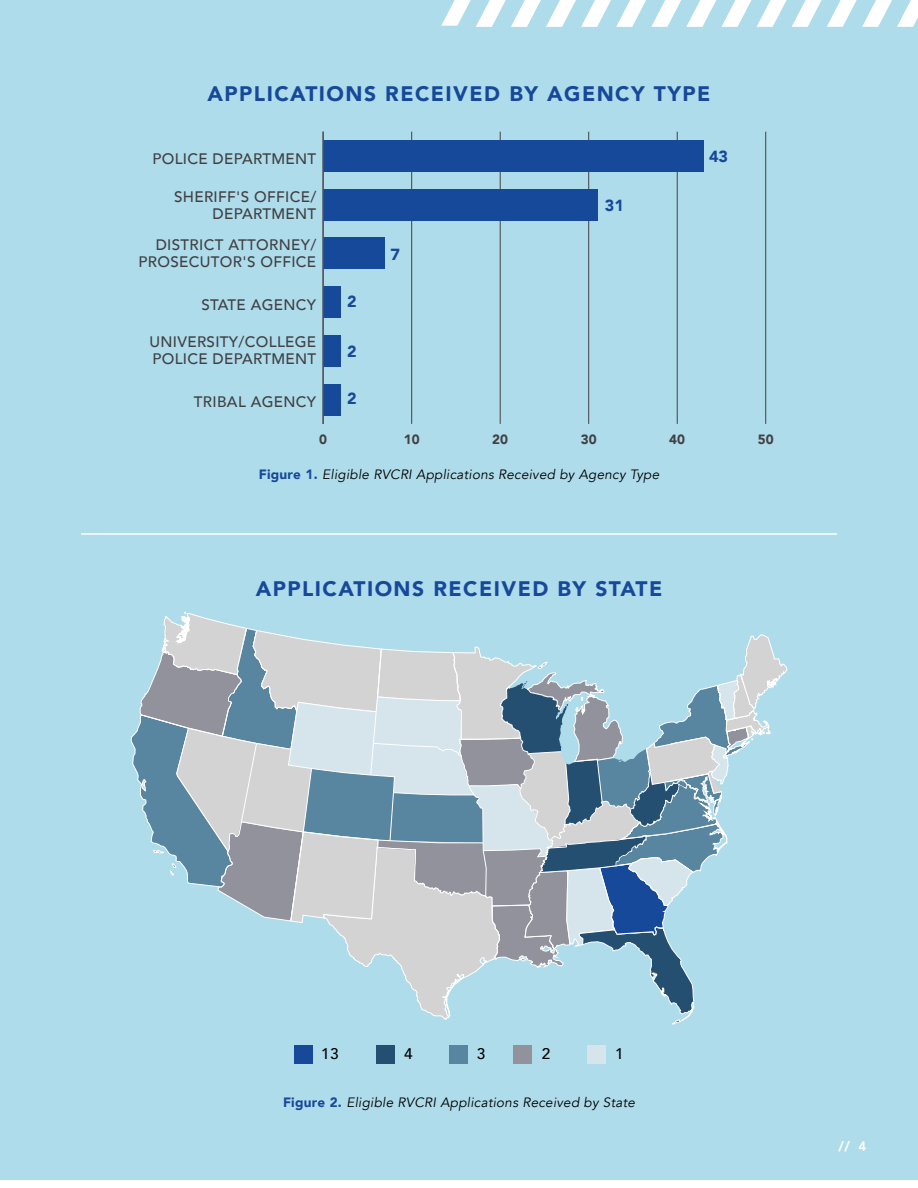
<style>
.page{position:relative;width:918px;height:1188px;background:#aedceb}
.page>*{position:absolute;margin:0;border:0;box-sizing:border-box;transform-origin:0 0}
.t1{font:900 21px "Avenir";letter-spacing:.07em;color:#17499b}
.t2{font:900 16.05px "Avenir";color:#17499b}
.t3{font:500 15.45px "Avenir";color:#000}
.t4{font:500 15.15px/17px "Avenir";letter-spacing:.02em;color:#414042;text-align:right}
.t5{font:italic 13.5px "Avenir";letter-spacing:.02em;color:#000}
.t6{font:900 13.5px "Avenir";color:#fff}
.t7{font:900 13.35px "Avenir";color:#414042}
.s1{font-weight:900;font-style:normal;color:#17499b}
.s2{font-weight:800}
</style>
<div class="page">
<svg style="left:722px;top:0;width:196px;height:27px"></svg>
<svg style="left:441px;top:0;width:275px;height:27px"></svg>
<svg style="left:130px;top:612px;width:658px;height:413px"></svg>
<div style="left:294px;top:1045px;width:19px;height:19px;background:#17499b"></div>
<div style="left:376px;top:1045px;width:19px;height:19px;background:#254f71"></div>
<div style="left:450px;top:1045px;width:18px;height:19px;background:#5886a0"></div>
<div style="left:513px;top:1045px;width:19px;height:19px;background:#91929b"></div>
<div style="left:587px;top:1045px;width:19px;height:19px;background:#d5e5eb"></div>
<hr style="left:411px;top:132px;width:1px;height:292px;background:#414042">
<hr style="left:500px;top:132px;width:1px;height:292px;background:#414042">
<hr style="left:588px;top:132px;width:1px;height:292px;background:#414042">
<hr style="left:677px;top:132px;width:1px;height:292px;background:#414042">
<hr style="left:765px;top:132px;width:1px;height:292px;background:#414042">
<div style="left:323px;top:140px;width:381px;height:32px;background:#17499b"></div>
<div style="left:323px;top:189px;width:275px;height:31px;background:#17499b"></div>
<div style="left:323px;top:238px;width:62px;height:31px;background:#17499b"></div>
<div style="left:323px;top:287px;width:18px;height:31px;background:#17499b"></div>
<div style="left:323px;top:335px;width:18px;height:31px;background:#17499b"></div>
<div style="left:323px;top:384px;width:18px;height:31px;background:#17499b"></div>
<hr style="left:323px;top:132px;width:1px;height:292px;background:#414042">
<hr style="left:81px;top:533px;width:756px;height:2px;background:#fff">
<div style="left:0;top:1181px;width:918px;height:7px;background:#fff"></div>
<h1 class="t1" style="left:208px;top:76px;width:504px">APPLICATIONS RECEIVED BY AGENCY TYPE</h1>
<p class="t4" style="left:152px;top:149px;width:165px">POLICE DEPARTMENT</p>
<p class="t2" style="left:709px;top:143px;width:21px">43</p>
<p class="t2" style="left:605px;top:192px;width:21px">31</p>
<p class="t2" style="left:391px;top:240px;width:11px">7</p>
<p class="t2" style="left:347px;top:288px;width:11px">2</p>
<p class="t2" style="left:347px;top:337px;width:11px">2</p>
<p class="t2" style="left:347px;top:385px;width:11px">2</p>
<p class="t4" style="left:174px;top:187px;width:144px">SHERIFF'S OFFICE/<br>DEPARTMENT</p>
<p class="t4" style="left:139px;top:235px;width:179px">DISTRICT ATTORNEY/<br>PROSECUTOR'S OFFICE</p>
<p class="t4" style="left:202px;top:295px;width:116px">STATE AGENCY</p>
<p class="t4" style="left:150px;top:332px;width:168px;text-align:left">UNIVERSITY/COLLEGE<br>POLICE DEPARTMENT</p>
<p class="t4" style="left:194px;top:393px;width:124px">TRIBAL AGENCY</p>
<p class="t7" style="left:319px;top:428px;width:9px">0</p>
<p class="t7" style="left:404px;top:428px;width:17px">10</p>
<p class="t7" style="left:492px;top:428px;width:17px">20</p>
<p class="t7" style="left:581px;top:428px;width:17px">30</p>
<p class="t7" style="left:669px;top:428px;width:17px">40</p>
<p class="t7" style="left:758px;top:428px;width:17px">50</p>
<p class="t5" style="left:259px;top:467px;width:402px"><span class="s1">Figure 1.</span> Eligible RVCRI Applications Received by Agency Type</p>
<h1 class="t1" style="left:256px;top:570px;width:408px">APPLICATIONS RECEIVED BY STATE</h1>
<p class="t3" style="left:321px;top:1041px;width:19px">13</p>
<p class="t3" style="left:404px;top:1041px;width:10px">4</p>
<p class="t3" style="left:477px;top:1041px;width:10px">3</p>
<p class="t3" style="left:542px;top:1041px;width:10px">2</p>
<p class="t3" style="left:615px;top:1041px;width:10px">1</p>
<p class="t5" style="left:283px;top:1095px;width:353px"><span class="s1">Figure 2.</span> Eligible RVCRI Applications Received by State</p>
<p class="t6" style="left:839px;top:1134px;width:30px">// <span class="s2">4</span></p>
</div>
